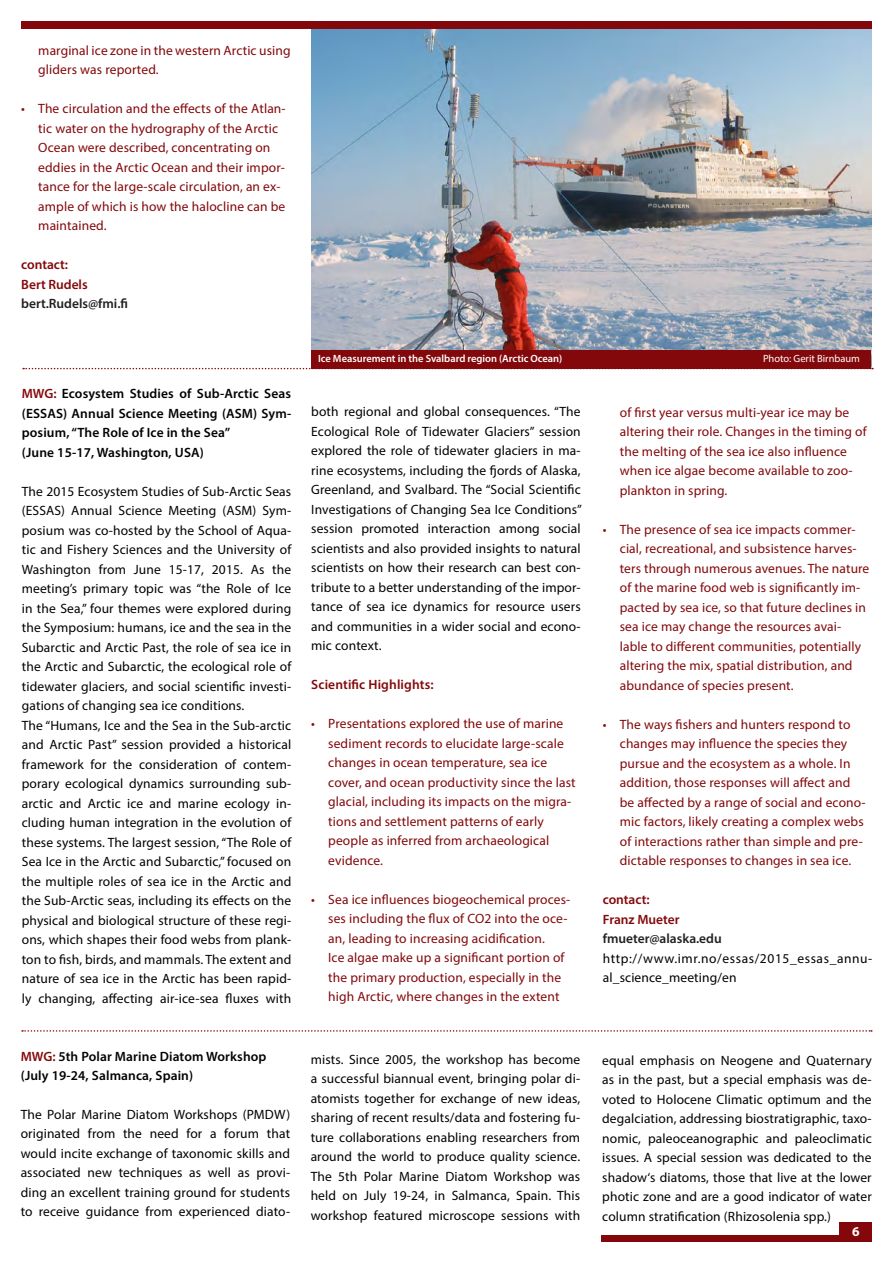
<style>
.page{position:relative;width:893px;height:1263px;background:#fff}
.page>*{position:absolute;margin:0;border:0;box-sizing:border-box;transform-origin:0 0}
.t1{font:13.5px/19.5px "Myriad Pro";letter-spacing:.01em;color:#020202;text-align:justify}
.t2{font:13.5px/19.5px "Myriad Pro";letter-spacing:.01em;color:#83080b}
.t3{font:600 13.5px/19.5px "Myriad Pro";letter-spacing:.01em;color:#020202;text-align:justify}
.t4{font:13.5px/19.5px "Myriad Pro";letter-spacing:.045em;color:#020202}
.t5{font:600 13.5px "Myriad Pro";color:#83080b}
.t6{font:600 13.5px "Myriad Pro";color:#231f20}
.t7{font:700 13.5px "Myriad Pro";color:#fff}
.t8{font:600 10.5px "Myriad Pro";color:#fff}
.t9{font:10.5px "Myriad Pro";color:#fff}
.s1{color:#83080b}
</style>
<div class="page">
<img style="left:311px;top:29px;width:561px;height:339px">
<div style="left:21px;top:21px;width:851px;height:8px;background:#83080b"></div>
<svg style="left:23px;top:368px;width:850px;height:1px"></svg>
<svg style="left:22px;top:1030px;width:850px;height:2px"></svg>
<div style="left:601px;top:1235px;width:271px;height:7px;background:#83080b"></div>
<div style="left:839px;top:1222px;width:33px;height:19px;background:#83080b"></div>
<div style="left:311px;top:350px;width:560px;height:18px;background:#83080b"></div>
<p class="t2" style="left:38px;top:40px;width:254px">marginal ice zone in the western Arctic using</p>
<p class="t2" style="left:38px;top:60px;width:122px">gliders was reported.</p>
<p class="t2" style="left:38px;top:99px;width:249px;text-indent:-17px">• The circulation and the effects of the Atlan&shy;tic water on the hydrography of the Arctic<br>Ocean were described, concentrating on</p>
<p class="t2" style="left:38px;top:157px;width:249px">eddies in the Arctic Ocean and their impor&shy;tance for the large-scale circulation, an ex&shy;ample of which is how the halocline can be maintained.</p>
<p class="t5" style="left:21px;top:256px;width:48px">contact:</p>
<p class="t5" style="left:21px;top:276px;width:68px">Bert Rudels</p>
<p class="t6" style="left:21px;top:295px;width:108px">bert.Rudels@fmi.fi</p>
<p class="t3" style="left:22px;top:383px;width:271px"><span class="s1">MWG:</span> Ecosystem Studies of Sub-Arctic Seas (ESSAS) Annual Science Meeting (ASM) Sym&shy;posium, “The Role of Ice in the Sea”</p>
<p class="t3" style="left:22px;top:442px;width:183px">(June 15-17, Washington, USA)</p>
<p class="t1" style="left:22px;top:481px;width:271px">The 2015 Ecosystem Studies of Sub-Arctic Seas (ESSAS) Annual Science Meeting (ASM) Sym&shy;posium was co-hosted by the School of Aqua&shy;tic and Fishery Sciences and the University of Washington from June 15-17, 2015. As the meeting’s primary topic was “the Role of Ice in the Sea,” four themes were explored during the Symposium: humans, ice and the sea in the Subarctic and Arctic Past, the role of sea ice in the Arctic and Subarctic, the ecological role of tidewater glaciers, and social scientific investi&shy;gations of changing sea ice conditions.</p>
<p class="t1" style="left:22px;top:715px;width:271px">The “Humans, Ice and the Sea in the Sub-arctic and Arctic Past” session provided a historical framework for the consideration of contem&shy;porary ecological dynamics surrounding sub&shy;arctic and Arctic ice and marine ecology in&shy;cluding human integration in the evolution of these systems. The largest session, “The Role of Sea Ice in the Arctic and Subarctic,” focused on the multiple roles of sea ice in the Arctic and the Sub-Arctic seas, including its effects on the physical and biological structure of these regi&shy;ons, which shapes their food webs from plank&shy;ton to fish, birds, and mammals. The extent and nature of sea ice in the Arctic has been rapid&shy;ly changing, affecting air-ice-sea fluxes with</p>
<p class="t3" style="left:21px;top:1046px;width:247px"><span class="s1">MWG:</span> 5th Polar Marine Diatom Workshop</p>
<p class="t3" style="left:21px;top:1065px;width:174px">(July 19-24, Salmanca, Spain)</p>
<p class="t1" style="left:21px;top:1104px;width:271px">The Polar Marine Diatom Workshops (PMDW) originated from the need for a forum that would incite exchange of taxonomic skills and associated new techniques as well as provi&shy;ding an excellent training ground for students to receive guidance from experienced diato-</p>
<p class="t8" style="left:318px;top:352px;width:246px">Ice Measurement in the Svalbard region (Arctic Ocean)</p>
<p class="t9" style="left:763px;top:352px;width:99px">Photo: Gerit Birnbaum</p>
<p class="t1" style="left:311px;top:402px;width:272px">both regional and global consequences. “The Ecological Role of Tidewater Glaciers” session explored the role of tidewater glaciers in ma&shy;rine ecosystems, including the fjords of Alaska, Greenland, and Svalbard. The “Social Scientific Investigations of Changing Sea Ice Conditions” session promoted interaction among social scientists and also provided insights to natural scientists on how their research can best con&shy;tribute to a better understanding of the impor&shy;tance of sea ice dynamics for resource users and communities in a wider social and econo&shy;mic context.</p>
<p class="t5" style="left:311px;top:676px;width:124px">Scientific Highlights:</p>
<p class="t2" style="left:328px;top:714px;width:237px;text-align:justify;text-indent:-17px">• Presentations explored the use of marine sediment records to elucidate large-scale changes in ocean temperature, sea ice</p>
<p class="t2" style="left:328px;top:772px;width:249px">cover, and ocean productivity since the last glacial, including its impacts on the migra&shy;tions and settlement patterns of early</p>
<p class="t2" style="left:328px;top:831px;width:222px">people as inferred from archaeological</p>
<p class="t2" style="left:328px;top:850px;width:56px">evidence.</p>
<p class="t2" style="left:328px;top:889px;width:244px;text-indent:-17px">• Sea ice influences biogeochemical proces&shy;ses including the flux of CO2 into the oce&shy;an, leading to increasing acidification.</p>
<p class="t2" style="left:328px;top:948px;width:238px">Ice algae make up a significant portion of the primary production, especially in the high Arctic, where changes in the extent</p>
<p class="t2" style="left:620px;top:402px;width:248px">of first year versus multi-year ice may be altering their role. Changes in the timing of the melting of the sea ice also influence when ice algae become available to zoo&shy;plankton in spring.</p>
<p class="t2" style="left:603px;top:519px;width:255px;text-align:right">• The presence of sea ice impacts commer&shy;cial, recreational, and subsistence harves-</p>
<p class="t2" style="left:620px;top:558px;width:251px">ters through numerous avenues. The nature of the marine food web is significantly im&shy;pacted by sea ice, so that future declines in sea ice may change the resources avai-</p>
<p class="t2" style="left:620px;top:636px;width:243px">lable to different communities, potentially altering the mix, spatial distribution, and</p>
<p class="t2" style="left:620px;top:675px;width:175px">abundance of species present.</p>
<p class="t2" style="left:603px;top:714px;width:249px;text-align:right">• The ways fishers and hunters respond to changes may influence the species they</p>
<p class="t2" style="left:620px;top:753px;width:232px">pursue and the ecosystem as a whole. In</p>
<p class="t2" style="left:620px;top:773px;width:247px">addition, those responses will affect and be affected by a range of social and econo&shy;mic factors, likely creating a complex webs of interactions rather than simple and pre&shy;dictable responses to changes in sea ice.</p>
<p class="t5" style="left:603px;top:891px;width:48px">contact:</p>
<p class="t5" style="left:603px;top:910px;width:78px">Franz Mueter</p>
<p class="t6" style="left:603px;top:930px;width:120px">fmueter@alaska.edu</p>
<p class="t4" style="left:603px;top:948px;width:271px">http://www.imr.no/essas/2015_essas_annu&shy;al_science_meeting/en</p>
<p class="t1" style="left:311px;top:1049px;width:271px">mists. Since 2005, the workshop has become a successful biannual event, bringing polar di&shy;atomists together for exchange of new ideas, sharing of recent results/data and fostering fu&shy;ture collaborations enabling researchers from around the world to produce quality science.<br>The 5th Polar Marine Diatom Workshop was held on July 19-24, in Salmanca, Spain. This workshop featured microscope sessions with</p>
<p class="t1" style="left:602px;top:1050px;width:271px">equal emphasis on Neogene and Quaternary as in the past, but a special emphasis was de&shy;voted to Holocene Climatic optimum and the degalciation, addressing biostratigraphic, taxo&shy;nomic, paleoceanographic and paleoclimatic issues. A special session was dedicated to the shadow‘s diatoms, those that live at the lower photic zone and are a good indicator of water column stratification (Rhizosolenia spp.)</p>
<p class="t7" style="left:852px;top:1222px;width:9px">6</p>
</div>
